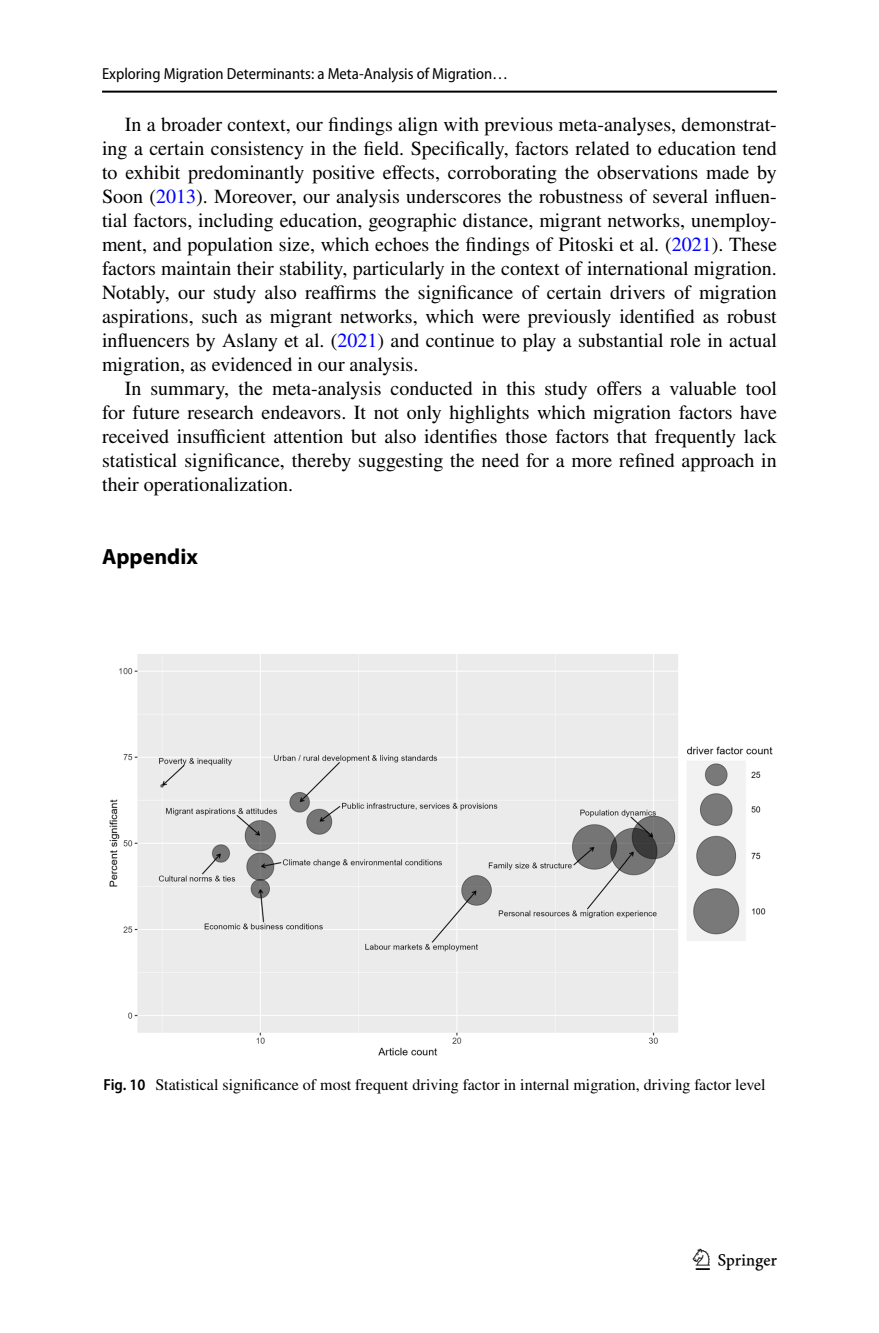
<style>
.page{position:relative;width:879px;height:1333px;background:#fff}
.page>*{position:absolute;margin:0;border:0;box-sizing:border-box;transform-origin:0 0}
.t1{font:30px "Springnew Regular 3";color:#000}
.t2{font:700 22px "Myriad Pro";color:#000}
.t3{font:20px/24px "STIX";color:#000;text-align:justify}
.t4{font:16px "STIX";color:#000}
.t5{font:16px "Myriad Pro Semi Cn 3";color:#000}
.s1{color:#00f}
.s2{font-family:"Myriad Pro";font-weight:600;font-stretch:semi-condensed}
</style>
<div class="page">
<hr style="left:102px;top:91px;width:675px;height:2px;background:#000">
<img style="left:109px;top:654px;width:663px;height:401px">
<p class="t5" style="left:102px;top:65px;width:408px">Exploring Migration Determinants: a Meta‑Analysis of Migration…</p>
<p class="t3" style="left:102px;top:114px;width:676px;text-indent:23px">In a broader context, our findings align with previous meta-analyses, demonstrat&shy;ing a certain consistency in the field. Specifically, factors related to education tend to exhibit predominantly positive effects, corroborating the observations made by Soon (<span class="s1">2013</span>). Moreover, our analysis underscores the robustness of several influen&shy;tial factors, including education, geographic distance, migrant networks, unemploy&shy;ment, and population size, which echoes the findings of Pitoski et al. (<span class="s1">2021</span>). These factors maintain their stability, particularly in the context of international migration.<br>Notably, our study also reaffirms the significance of certain drivers of migration aspirations, such as migrant networks, which were previously identified as robust influencers by Aslany et al. (<span class="s1">2021</span>) and continue to play a substantial role in actual migration, as evidenced in our analysis.</p>
<p class="t3" style="left:102px;top:378px;width:676px;text-indent:23px">In summary, the meta-analysis conducted in this study offers a valuable tool for future research endeavors. It not only highlights which migration factors have received insufficient attention but also identifies those factors that frequently lack statistical significance, thereby suggesting the need for a more refined approach in their operationalization.</p>
<p class="t2" style="left:102px;top:541px;width:97px">Appendix</p>
<p class="t4" style="left:103px;top:1073px;width:663px"><span class="s2">Fig. 10</span> Statistical significance of most frequent driving factor in internal migration, driving factor level</p>
<h1 class="t1" style="left:696px;top:1248px;width:83px">1 3</h1>
</div>
